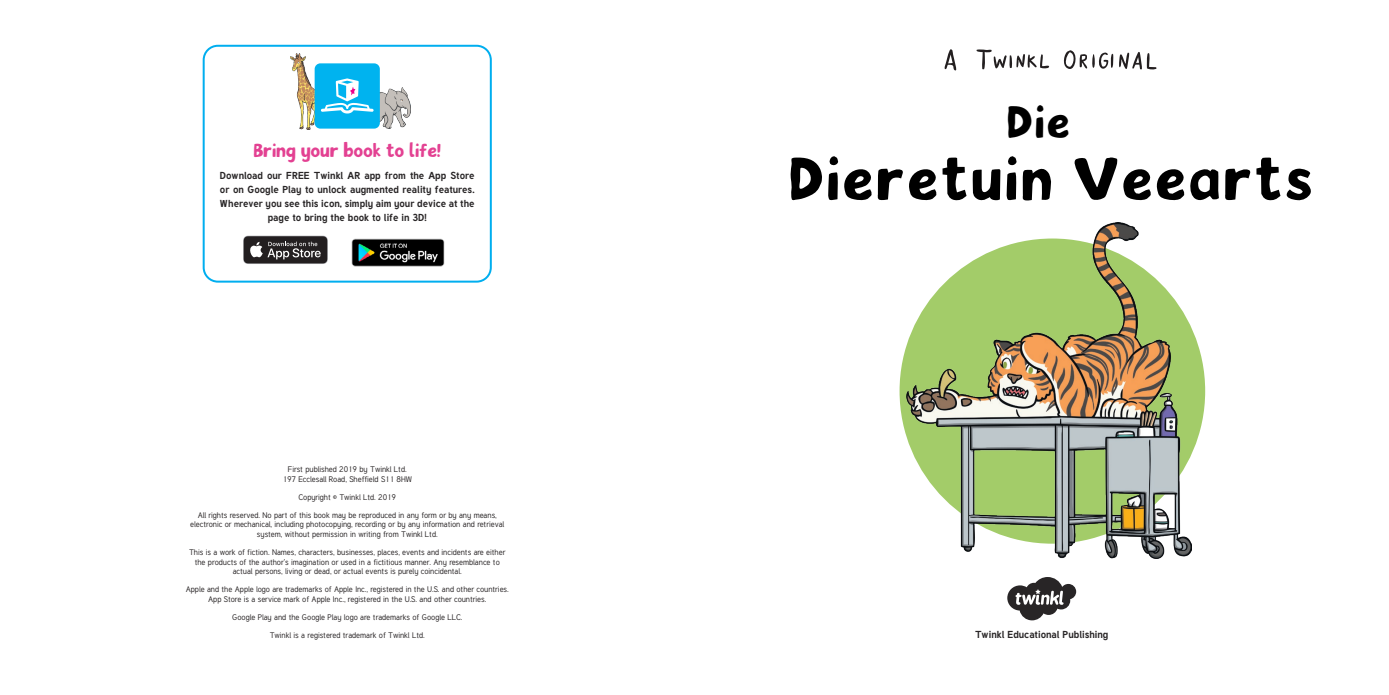
<style>
.page{position:relative;width:1389px;height:695px;background:#fff}
.page>*{position:absolute;margin:0;border:0;box-sizing:border-box;transform-origin:0 0}
.t1{font:61.6px "Twinkl Originals";color:#000}
.t2{font:46px "Twinkl Originals";color:#000}
.t3{font:19px "Twinkl Originals";letter-spacing:-.05em;color:#e34192}
.t4{font:700 10px/14px "Tuffy";color:#282526;text-align:center}
.t5{font:8px/9.6px "Tuffy";color:#231f20;text-align:center}
</style>
<div class="page">
<img style="left:907px;top:223px;width:284px;height:335px">
<svg style="left:944px;top:49px;width:213px;height:22px"></svg>
<img style="left:290px;top:53px;width:27px;height:76px">
<img style="left:380px;top:87px;width:31px;height:41px">
<svg style="left:243px;top:235px;width:85px;height:29px;background:#524f50"></svg>
<div style="left:315px;top:63px;width:65px;height:66px;background:#00b3ef;border-radius:6px"></div>
<svg style="left:321px;top:78px;width:53px;height:35px"></svg>
<div style="left:203px;top:45px;width:289px;height:237px;border:2px solid #00aeef;border-radius:14px"></div>
<img style="left:351px;top:238px;width:94px;height:29px">
<svg style="left:1007px;top:577px;width:69px;height:43px"></svg>
<h3 class="t3" style="left:253px;top:140px;width:190px">Bring your book to life!</h3>
<p class="t4" style="left:220px;top:168px;width:256px">Download our FREE Twinkl AR app from the App Store or on Google Play to unlock augmented reality features.<br>Wherever you see this icon, simply aim your device at the page to bring the book to life in 3D!</p>
<p class="t5" style="left:283px;top:464px;width:131px">First published 2019 by Twinkl Ltd.<br>197 Ecclesall Road, Sheffield S11 8HW</p>
<p class="t5" style="left:298px;top:492px;width:99px">Copyright © Twinkl Ltd. 2019</p>
<p class="t5" style="left:190px;top:510px;width:316px">All rights reserved. No part of this book may be reproduced in any form or by any means, electronic or mechanical, including photocopying, recording or by any information and retrieval system, without permission in writing from Twinkl Ltd.</p>
<p class="t5" style="left:189px;top:547px;width:318px">This is a work of fiction. Names, characters, businesses, places, events and incidents are either the products of the author’s imagination or used in a fictitious manner. Any resemblance to actual persons, living or dead, or actual events is purely coincidental.</p>
<p class="t5" style="left:186px;top:584px;width:325px">Apple and the Apple logo are trademarks of Apple Inc., registered in the U.S. and other countries.<br>App Store is a service mark of Apple Inc., registered in the U.S. and other countries.</p>
<p class="t5" style="left:232px;top:612px;width:232px">Google Play and the Google Play logo are trademarks of Google LLC.</p>
<p class="t5" style="left:270px;top:630px;width:157px">Twinkl is a registered trademark of Twinkl Ltd.</p>
<p class="t2" style="left:1006px;top:95px;width:66px">Die</p>
<p class="t1" style="left:788px;top:143px;width:528px">Dieretuin Veearts</p>
<p class="t4" style="left:975px;top:627px;width:135px">Twinkl Educational Publishing</p>
</div>
